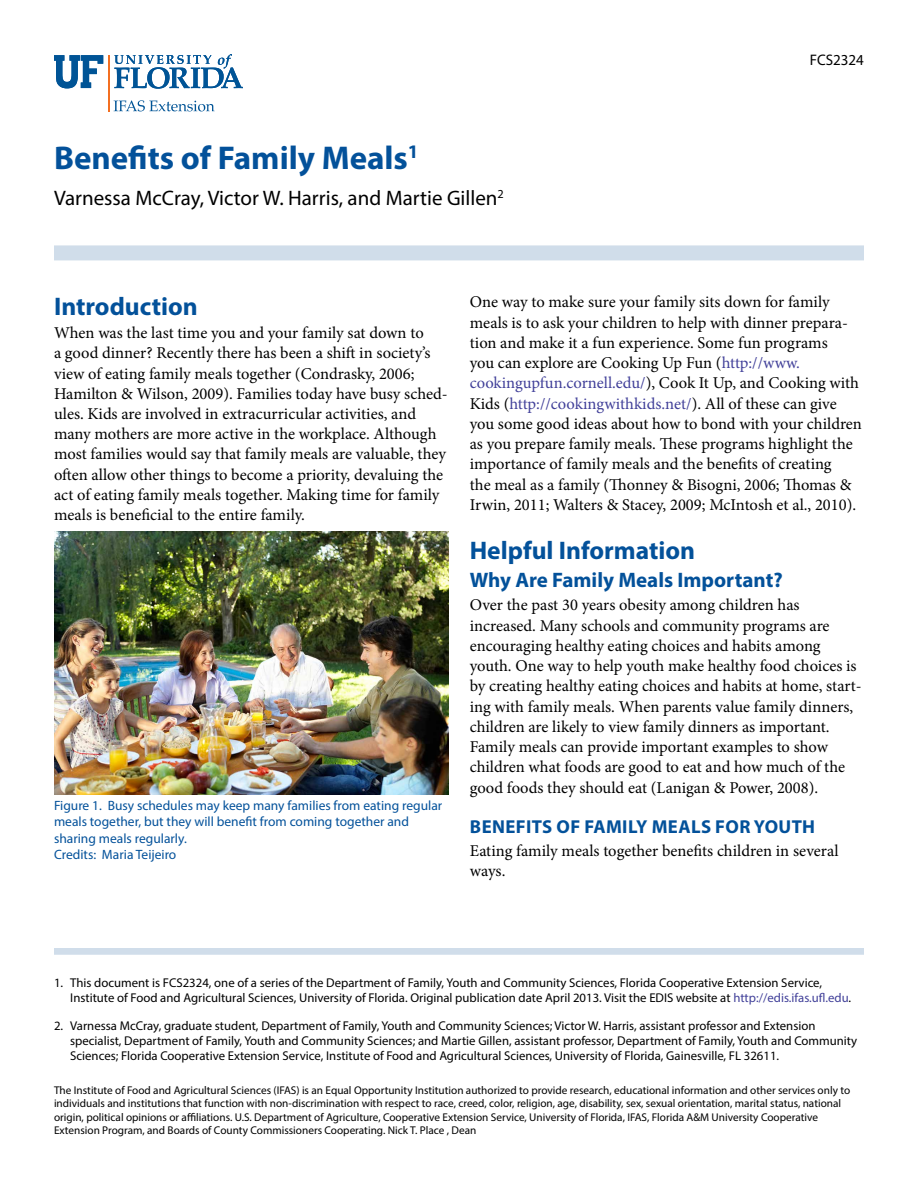
<style>
.page{position:relative;width:918px;height:1188px;background:#fff}
.page>*{position:absolute;margin:0;border:0;box-sizing:border-box;transform-origin:0 0}
.t1{font:700 33px "Myriad Pro";color:#03519a}
.t2{font:700 25.5px "Myriad Pro";color:#03519a}
.t3{font:21px "Myriad Pro";color:#000}
.t4{font:700 21px "Myriad Pro";color:#03519a}
.t5{font:700 18.75px "Myriad Pro";letter-spacing:.02em;color:#03519a}
.t6{font:16.5px/20.2px "Minion Pro";color:#000}
.t7{font:15.3px "Myriad Pro";color:#000}
.t8{font:13.5px/16.5px "Myriad Pro";color:#03519a}
.t9{font:12.75px/15.3px "Myriad Pro";color:#000}
.t10{font:11.25px/13.5px "Myriad Pro";color:#000}
.s1{color:#414099}
</style>
<div class="page">
<hr style="left:108px;top:55px;width:2px;height:56px;background:#f36f21">
<svg style="left:114px;top:54px;width:129px;height:35px"></svg>
<svg style="left:54px;top:55px;width:49px;height:33px"></svg>
<svg style="left:114px;top:100px;width:101px;height:11px"></svg>
<div style="left:54px;top:245px;width:810px;height:15px;background:#d0ddea"></div>
<div style="left:54px;top:948px;width:810px;height:7px;background:#d0ddea"></div>
<img style="left:54px;top:531px;width:394px;height:263px">
<h1 class="t1" style="left:54px;top:136px;width:366px">Benefits of Family Meals<sup>1</sup></h1>
<p class="t3" style="left:54px;top:185px;width:451px">Varnessa McCray, Victor W. Harris, and Martie Gillen<sup>2</sup></p>
<p class="t7" style="left:810px;top:51px;width:56px">FCS2324</p>
<h2 class="t2" style="left:54px;top:289px;width:145px">Introduction</h2>
<p class="t6" style="left:54px;top:323px;width:395px">When was the last time you and your family sat down to<br>a good dinner? Recently there has been a shift in society’s view of eating family meals together (Condrasky, 2006; Hamilton &amp; Wilson, 2009). Families today have busy sched&shy;ules. Kids are involved in extracurricular activities, and many mothers are more active in the workplace. Although most families would say that family meals are valuable, they often allow other things to become a priority, devaluing the act of eating family meals together. Making time for family meals is beneficial to the entire family.</p>
<p class="t8" style="left:54px;top:797px;width:390px">Figure 1. Busy schedules may keep many families from eating regular meals together, but they will benefit from coming together and sharing meals regularly.<br>Credits: Maria Teijeiro</p>
<p class="t6" style="left:470px;top:292px;width:394px">One way to make sure your family sits down for family meals is to ask your children to help with dinner prepara&shy;tion and make it a fun experience. Some fun programs<br>you can explore are Cooking Up Fun (<span class="s1">http://www. cookingupfun.cornell.edu/</span>), Cook It Up, and Cooking with Kids (<span class="s1">http://cookingwithkids.net/</span>). All of these can give you some good ideas about how to bond with your children as you prepare family meals. These programs highlight the importance of family meals and the benefits of creating<br>the meal as a family (Thonney &amp; Bisogni, 2006; Thomas &amp; Irwin, 2011; Walters &amp; Stacey, 2009; McIntosh et al., 2010).</p>
<h2 class="t2" style="left:470px;top:533px;width:227px">Helpful Information</h2>
<p class="t4" style="left:470px;top:566px;width:314px">Why Are Family Meals Important?</p>
<p class="t6" style="left:470px;top:595px;width:393px">Over the past 30 years obesity among children has increased. Many schools and community programs are encouraging healthy eating choices and habits among youth. One way to help youth make healthy food choices is by creating healthy eating choices and habits at home, start&shy;ing with family meals. When parents value family dinners, children are likely to view family dinners as important.<br>Family meals can provide important examples to show children what foods are good to eat and how much of the good foods they should eat (Lanigan &amp; Power, 2008).</p>
<p class="t5" style="left:470px;top:815px;width:136px">Benefits of Fami</p>
<p class="t5" style="left:628px;top:815px;width:186px">ly Meals for Youth</p>
<p class="t6" style="left:470px;top:840px;width:370px">Eating family meals together benefits children in several ways.</p>
<p class="t9" style="left:70px;top:975px;width:783px;text-indent:-16px">1. This document is FCS2324, one of a series of the Department of Family, Youth and Community Sciences, Florida Cooperative Extension Service,<br>Institute of Food and Agricultural Sciences, University of Florida. Original publication date April 2013. Visit the EDIS website at <span class="s1">http://edis.ifas.ufl.edu</span>.</p>
<p class="t9" style="left:70px;top:1017px;width:789px;text-indent:-16px">2. Varnessa McCray, graduate student, Department of Family, Youth and Community Sciences; Victor W. Harris, assistant professor and Extension specialist, Department of Family, Youth and Community Sciences; and Martie Gillen, assistant professor, Department of Family, Youth and Community<br>Sciences; Florida Cooperative Extension Service, Institute of Food and Agricultural Sciences, University of Florida, Gainesville, FL 32611.</p>
<p class="t10" style="left:54px;top:1083px;width:798px">The Institute of Food and Agricultural Sciences (IFAS) is an Equal Opportunity Institution authorized to provide research, educational information and other services only to individuals and institutions that function with non-discrimination with respect to race, creed, color, religion, age, disability, sex, sexual orientation, marital status, national origin, political opinions or affiliations. U.S. Department of Agriculture, Cooperative Extension Service, University of Florida, IFAS, Florida A&amp;M University Cooperative Extension Program, and Boards of County Commissioners Cooperating. Nick T. Place , Dean</p>
</div>
